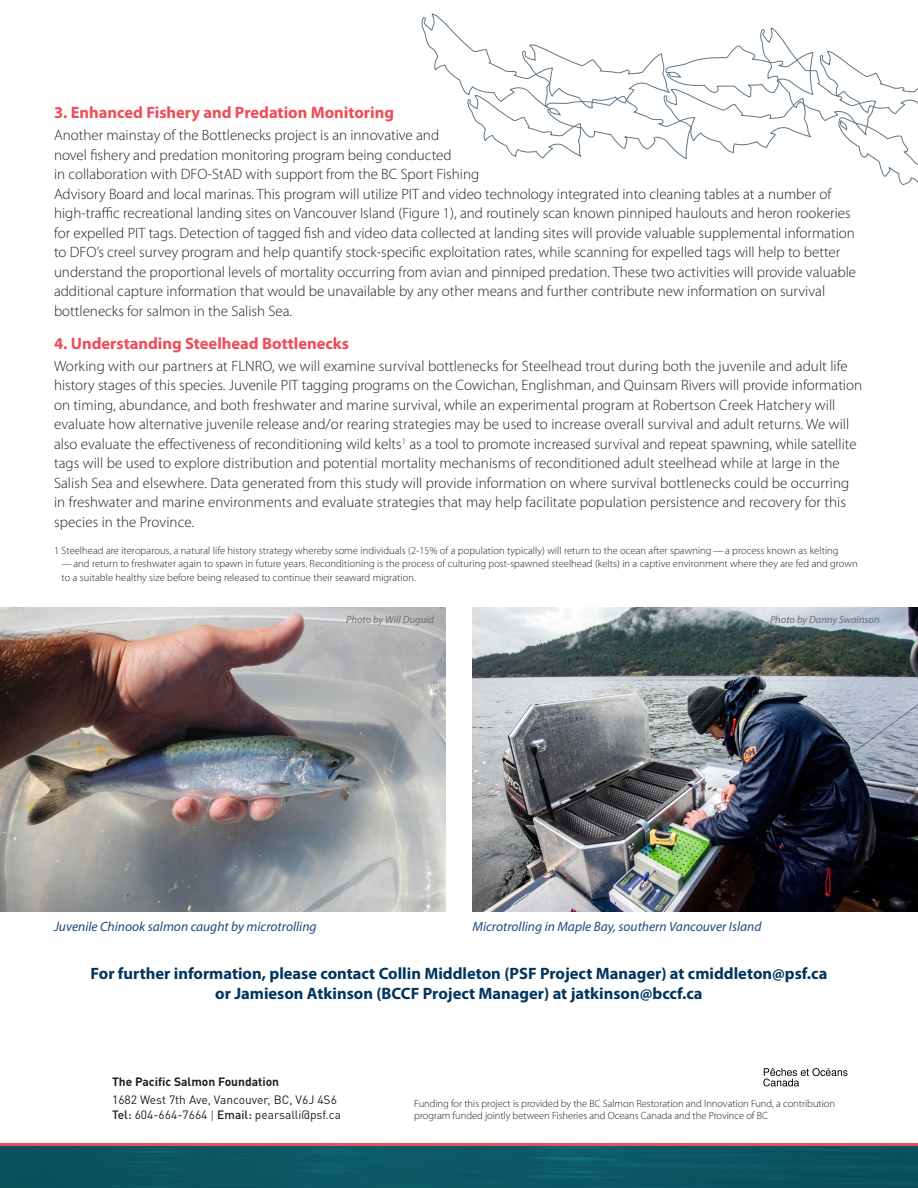
<style>
.page{position:relative;width:918px;height:1188px;background:#fff}
.page>*{position:absolute;margin:0;border:0;box-sizing:border-box;transform-origin:0 0}
.t1{font:700 16.5px/19.5px "Myriad Pro";color:#00355f;text-align:center}
.t2{font:700 16.5px "Myriad Pro";color:#f04b58}
.t3{font:300 15px/19.5px "Myriad Pro";color:#231f20}
.t4{font:italic 13.5px "Myriad Pro";color:#1f497d}
.t5{font:12px/15px "DINOT";color:#231f20}
.t6{font:700 12px "DINOT";color:#231f20}
.t7{font:300 10.5px/13.5px "Myriad Pro";letter-spacing:.005em;color:#231f20}
.t8{font:italic 10.5px "Myriad Pro";color:#6d6e71}
.s1{font-weight:500}
.s2{font-weight:300}
</style>
<div class="page">
<hr style="left:0;top:1143px;width:918px;height:3px;background:#f04b58">
<img style="left:0;top:1146px;width:918px;height:42px">
<svg style="left:421px;top:13px;width:497px;height:172px"></svg>
<img style="left:0;top:608px;width:446px;height:303px">
<img style="left:472px;top:608px;width:446px;height:303px">
<svg style="left:763px;top:1068px;width:85px;height:18px"></svg>
<p class="t2" style="left:54px;top:102px;width:342px">3. Enhanced Fishery and Predation Monitoring</p>
<p class="t3" style="left:54px;top:125px;width:804px">Another mainstay of the Bottlenecks project is an innovative and<br>novel fishery and predation monitoring program being conducted<br>in collaboration with DFO-StAD with support from the BC Sport Fishing<br>Advisory Board and local marinas. This program will utilize PIT and video technology integrated into cleaning tables at a number of high-traffic recreational landing sites on Vancouver Island (Figure 1), and routinely scan known pinniped haulouts and heron rookeries for expelled PIT tags. Detection of tagged fish and video data collected at landing sites will provide valuable supplemental information to DFO’s creel survey program and help quantify stock-specific exploitation rates, while scanning for expelled tags will help to better understand the proportional levels of mortality occurring from avian and pinniped predation. These two activities will provide valuable additional capture information that would be unavailable by any other means and further contribute new information on survival bottlenecks for salmon in the Salish Sea.</p>
<p class="t2" style="left:54px;top:332px;width:297px">4. Understanding Steelhead Bottlenecks</p>
<p class="t3" style="left:54px;top:356px;width:810px">Working with our partners at FLNRO, we will examine survival bottlenecks for Steelhead trout during both the juvenile and adult life history stages of this species. Juvenile PIT tagging programs on the Cowichan, Englishman, and Quinsam Rivers will provide information on timing, abundance, and both freshwater and marine survival, while an experimental program at Robertson Creek Hatchery will evaluate how alternative juvenile release and/or rearing strategies may be used to increase overall survival and adult returns. We will also evaluate the effectiveness of reconditioning wild kelts<sup>1</sup> as a tool to promote increased survival and repeat spawning, while satellite tags will be used to explore distribution and potential mortality mechanisms of reconditioned adult steelhead while at large in the Salish Sea and elsewhere. Data generated from this study will provide information on where survival bottlenecks could be occurring in freshwater and marine environments and evaluate strategies that may help facilitate population persistence and recovery for this species in the Province.</p>
<p class="t7" style="left:62px;top:543px;width:798px;text-indent:-8px">1 Steelhead are iteroparous, a natural life history strategy whereby some individuals (2-15% of a population typically) will return to the ocean after spawning—a process known as kelting —and return to freshwater again to spawn in future years. Reconditioning is the process of culturing post-spawned steelhead (kelts) in a captive environment where they are fed and grown to a suitable healthy size before being released to continue their seaward migration.</p>
<p class="t8" style="left:346px;top:613px;width:89px">Photo by Will Duguid</p>
<p class="t8" style="left:770px;top:613px;width:111px">Photo by Danny Swainson</p>
<p class="t4" style="left:54px;top:918px;width:264px">Juvenile Chinook salmon caught by microtrolling</p>
<p class="t4" style="left:472px;top:918px;width:291px">Microtrolling in Maple Bay, southern Vancouver Island</p>
<p class="t1" style="left:91px;top:963px;width:738px">For further information, please contact Collin Middleton (PSF Project Manager) at cmiddleton@psf.ca or Jamieson Atkinson (BCCF Project Manager) at jatkinson@bccf.ca</p>
<p class="t6" style="left:112px;top:1074px;width:169px">The Pacific Salmon Foundation</p>
<p class="t5" style="left:112px;top:1092px;width:230px">1682 West 7th Ave, Vancouver, BC, V6J 4S6<br><span class="s1">Tel:</span> 604-664-7664 <span class="s2">|</span> <span class="s1">Email:</span> pearsalli@psf.ca</p>
<p class="t7" style="left:414px;top:1097px;width:422px;line-height:12px">Funding for this project is provided by the BC Salmon Restoration and Innovation Fund, a contribution program funded jointly between Fisheries and Oceans Canada and the Province of BC</p>
</div>
